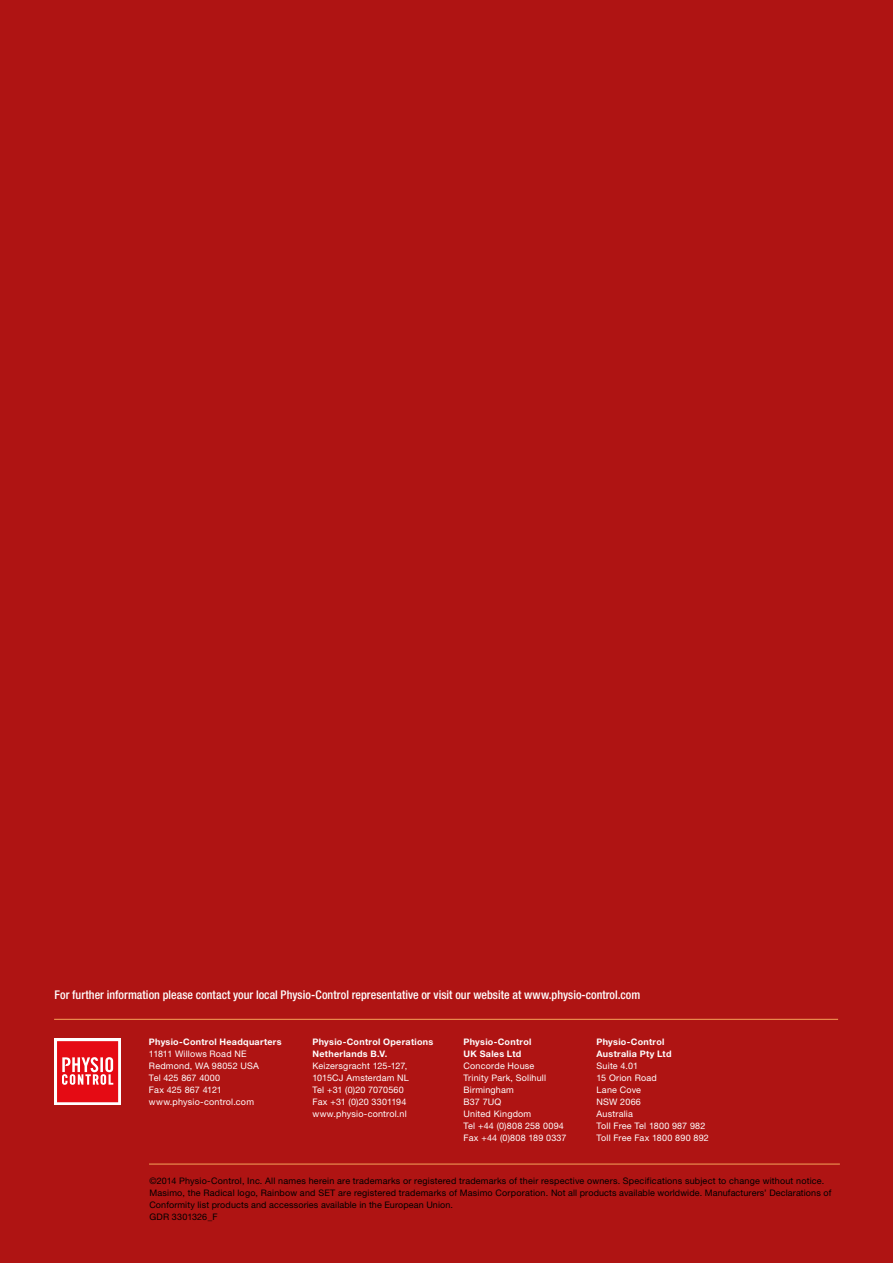
<style>
.page{position:relative;width:893px;height:1263px;background:#af1413}
.page>*{position:absolute;margin:0;border:0;box-sizing:border-box;transform-origin:0 0}
.t1{font:500 condensed 12px "Helvetica Neue LTW1 G";color:#fff}
.t2{font:9px/12px "Helvetica Neue LT Std";letter-spacing:.02em;color:#000}
.t3{font:9px/12px "Helvetica Neue LTW1 G";letter-spacing:.02em;color:#fff}
.t4{font:700 9px/12px "Helvetica Neue LTW1 G";letter-spacing:.03em;color:#fff}
.t5{font:9px "Helvetica Neue LT Std";letter-spacing:.015em;color:#fff}
.s1{font-family:"Helvetica Neue LTW1 G"}
</style>
<div class="page">
<svg style="left:54px;top:1038px;width:67px;height:67px"></svg>
<svg style="left:57px;top:1041px;width:61px;height:61px;background:#e9363d"></svg>
<hr style="left:54px;top:1019px;width:784px;height:1px;background:#f6a45a">
<hr style="left:149px;top:1164px;width:691px;height:1px;background:#f6a45a">
<h1 class="t1" style="left:54px;top:987px;width:587px">For further information please contact your local Physio-Control representative or visit our website at www.physio-control.com</h1>
<p class="t4" style="left:149px;top:1036px;width:134px">Physio-Control Headquarters</p>
<p class="t5" style="left:149px;top:1048px;width:99px">11811 Willows Road NE</p>
<p class="t3" style="left:149px;top:1060px;width:111px">Redmond, WA 98052 USA<br>Tel 425 867 4000<br>Fax 425 867 4121 www.physio-control.com</p>
<p class="t4" style="left:313px;top:1036px;width:122px">Physio-Control Operations<br>Netherlands B.V.</p>
<p class="t3" style="left:313px;top:1060px;width:98px">Keizersgracht 125-127,<br>1015CJ Amsterdam NL<br>Tel +31 (0)20 7070560<br>Fax +31 (0)20 3301194 www.physio-control.nl</p>
<p class="t4" style="left:464px;top:1035px;width:69px">Physio-Control<br>UK Sales Ltd</p>
<p class="t3" style="left:464px;top:1059px;width:105px">Concorde House<br>Trinity Park, Solihull<br>Birmingham<br>B37 7UQ<br>United Kingdom<br>Tel +44 (0)808 258 0094<br>Fax +44 (0)808 189 0337</p>
<p class="t4" style="left:597px;top:1035px;width:76px">Physio-Control<br>Australia Pty Ltd</p>
<p class="t3" style="left:597px;top:1059px;width:114px">Suite 4.01<br>15 Orion Road<br>Lane Cove<br>NSW 2066<br>Australia<br>Toll Free Tel 1800 987 982<br>Toll Free Fax 1800 890 892</p>
<p class="t2" style="left:149px;top:1175px;width:683px">©2014 Physio-Control, Inc. All names herein are trademarks or registered trademarks of their respective owners. <span class="s1">Specifications subject to change without notice.<br></span>Masimo, the Radical logo, Rainbow and SET are registered trademarks of Masimo Corporation. Not all products available worldwide. Manufacturers’ Declarations of Conformity list products and accessories available in the European Union.<br>GDR 3301326_F</p>
</div>
